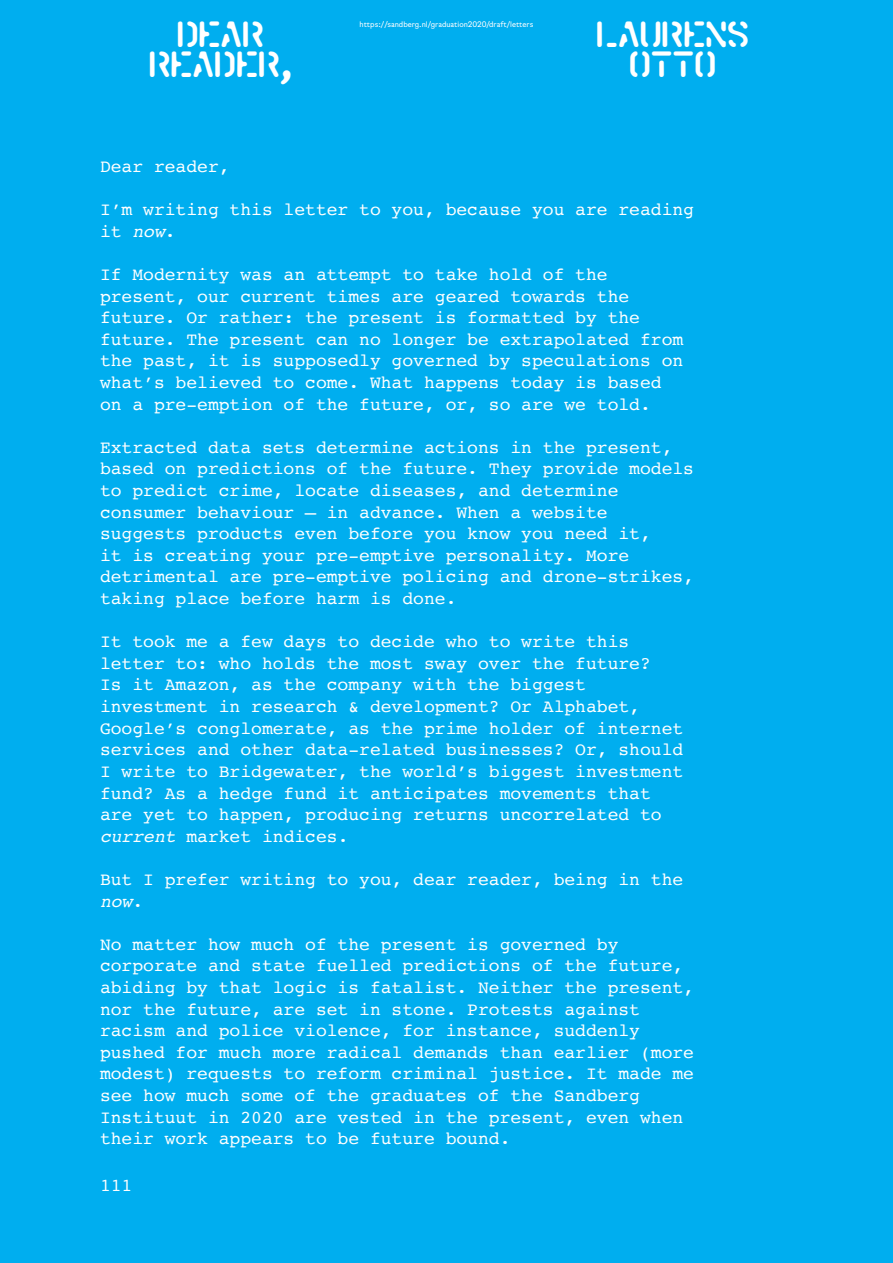
<style>
.page{position:relative;width:893px;height:1263px;background:#00aeef}
.page>*{position:absolute;margin:0;border:0;box-sizing:border-box;transform-origin:0 0}
.t1{font:36.45px/29.8px "Marsh Sandberg";color:#fff;text-align:center}
.t2{font:18px/21.6px "Courier";color:#fff}
.t3{font:7.5px "Bill";color:#fff}
.s1{font-style:italic}
</style>
<div class="page">
<p class="t3" style="left:360px;top:19px;width:175px">https://sandberg.nl/graduation2020/draft/letters</p>
<h1 class="t1" style="left:149px;top:22px;width:145px">DEAR<br>READER,</h1>
<h1 class="t1" style="left:596px;top:22px;width:154px">LAURENS<br>OTTO</h1>
<p class="t2" style="left:100px;top:157px;width:131px">Dear reader,</p>
<p class="t2" style="left:100px;top:200px;width:596px">I’m writing this letter to you, because you are reading it <span class="s1">now</span>.</p>
<p class="t2" style="left:100px;top:265px;width:585px">If Modernity was an attempt to take hold of the present, our current times are geared towards the future. Or rather: the present is formatted by the future. The present can no longer be extrapolated from the past, it is supposedly governed by speculations on what’s believed to come. What happens today is based on a pre-emption of the future, or, so are we told.</p>
<p class="t2" style="left:100px;top:437px;width:596px">Extracted data sets determine actions in the present, based on predictions of the future. They provide models to predict crime, locate diseases, and determine consumer behaviour – in advance. When a website suggests products even before you know you need it,<br>it is creating your pre-emptive personality. More detrimental are pre-emptive policing and drone-strikes, taking place before harm is done.</p>
<p class="t2" style="left:100px;top:632px;width:585px">It took me a few days to decide who to write this letter to: who holds the most sway over the future?<br>Is it Amazon, as the company with the biggest investment in research &amp; development? Or Alphabet, Google’s conglomerate, as the prime holder of internet services and other data-related businesses? Or, should I write to Bridgewater, the world’s biggest investment fund? As a hedge fund it anticipates movements that are yet to happen, producing returns uncorrelated to <span class="s1">current</span> market indices.</p>
<p class="t2" style="left:100px;top:869px;width:585px">But I prefer writing to you, dear reader, being in the <span class="s1">now</span>.</p>
<p class="t2" style="left:100px;top:934px;width:596px">No matter how much of the present is governed by corporate and state fuelled predictions of the future, abiding by that logic is fatalist. Neither the present, nor the future, are set in stone. Protests against racism and police violence, for instance, suddenly pushed for much more radical demands than earlier (more modest) requests to reform criminal justice. It made me see how much some of the graduates of the Sandberg Instituut in 2020 are vested in the present, even when their work appears to be future bound.</p>
<p class="t2" style="left:100px;top:1176px;width:34px">111</p>
</div>
